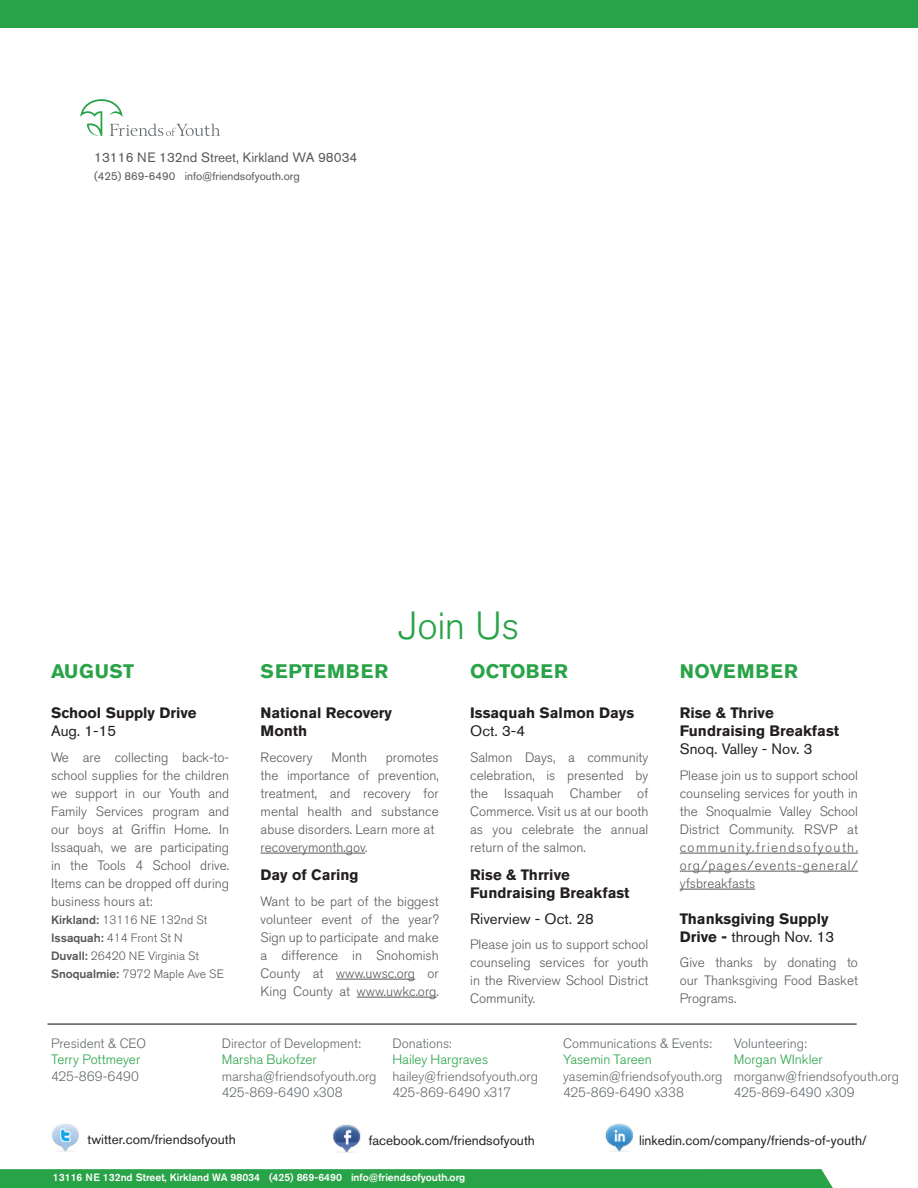
<style>
.page{position:relative;width:918px;height:1188px;background:#fff}
.page>*{position:absolute;margin:0;border:0;box-sizing:border-box;transform-origin:0 0}
.RegstrtnSmall{font:300 39px "Akzidenz Grotesk BQ";letter-spacing:-.01em;color:#29a347}
.HEADLINE{font:700 19.5px "Akzidenz Grotesk BQ";letter-spacing:.04em;color:#29a347}
.HEADLINE-2{font:700 19.5px "Akzidenz Grotesk BQ";letter-spacing:.01em;color:#29a347}
.t1{font:700 15px/18px "Akzidenz Grotesk BQ";color:#231f20}
.t2{font:15px "Akzidenz Grotesk BQ";color:#231f20}
.t3{font:300 13.5px/18px "Akzidenz Grotesk BQ";color:#57585a;text-align:justify}
.t4{font:300 13.5px "Akzidenz Grotesk BQ";color:#64696d}
.t5{font:13.5px "Akzidenz Grotesk BQ";color:#231f20}
.t6{font:300 13.5px "Akzidenz Grotesk BQ";color:#29a347}
.Paragraph_Style{font:13.5px "Akzidenz Grotesk BQ";color:#57585a}
.t7{font:300 12px "Akzidenz Grotesk BQ";color:#57585a}
.Paragraph_Style-2{font:11.4px "Akzidenz Grotesk BQ";color:#57585a}
.t8{font:500 10.5px "Akzidenz Grotesk BQ";color:#fff}
.s1{font-weight:400}
.s2{font-weight:500}
</style>
<div class="page">
<div style="left:0;top:1169px;width:833px;height:19px;background:#29a347"></div>
<div style="left:0;top:0;width:918px;height:28px;background:#29a347"></div>
<svg style="left:80px;top:99px;width:140px;height:37px"></svg>
<div style="left:47px;top:1121px;width:37px;height:34px;background:#fff;opacity:.75"></div>
<div style="left:327px;top:1122px;width:40px;height:34px;background:#fff;opacity:.75"></div>
<div style="left:599px;top:1121px;width:41px;height:34px;background:#fff;opacity:.75"></div>
<hr style="left:680px;top:853px;width:178px;height:1px;background:#57585a">
<hr style="left:680px;top:871px;width:178px;height:1px;background:#57585a">
<hr style="left:680px;top:889px;width:75px;height:1px;background:#57585a">
<hr style="left:261px;top:853px;width:104px;height:1px;background:#57585a">
<hr style="left:336px;top:979px;width:79px;height:1px;background:#57585a">
<hr style="left:357px;top:997px;width:80px;height:1px;background:#57585a">
<hr style="left:48px;top:1023px;width:809px;height:2px;background:#57585a">
<p class="Paragraph_Style" style="left:94px;top:149px;width:265px">13116 NE 132nd Street, Kirkland WA 98034</p>
<p class="Paragraph_Style-2" style="left:94px;top:169px;width:207px">(425) 869-6490 info@friendsofyouth.org</p>
<p class="HEADLINE" style="left:51px;top:660px;width:85px">AUGUST</p>
<p class="t1" style="left:51px;top:704px;width:147px">School Supply Drive<br><span class="s1">Aug. 1-15</span></p>
<p class="t3" style="left:51px;top:748px;width:180px">We are collecting back-to&shy;school supplies for the children we support in our Youth and Family Services program and our boys at Griffin Home. In Issaquah, we are participating in the Tools 4 School drive.<br>Items can be dropped off during business hours at:</p>
<p class="t7" style="left:51px;top:913px;width:158px"><span class="s2">Kirkland:</span> 13116 NE 132nd St</p>
<p class="t7" style="left:51px;top:931px;width:133px"><span class="s2">Issaquah:</span> 414 Front St N</p>
<p class="t7" style="left:51px;top:949px;width:149px"><span class="s2">Duvall:</span> 26420 NE Virginia St</p>
<p class="t7" style="left:51px;top:967px;width:174px"><span class="s2">Snoqualmie:</span> 7972 Maple Ave SE</p>
<p class="RegstrtnSmall" style="left:398px;top:604px;width:123px">Join Us</p>
<p class="HEADLINE" style="left:261px;top:660px;width:129px">SEPTEMBER</p>
<p class="t1" style="left:261px;top:704px;width:133px">National Recovery<br>Month</p>
<p class="t3" style="left:261px;top:748px;width:54px">Recovery</p>
<p class="t3" style="left:331px;top:748px;width:37px">Month</p>
<p class="t3" style="left:261px;top:748px;width:180px;text-indent:125px">promotes the importance of prevention, treatment, and recovery for mental health and substance abuse disorders. Learn more at</p>
<p class="t3" style="left:261px;top:838px;width:108px">recoverymonth.gov.</p>
<p class="t1" style="left:261px;top:866px;width:100px">Day of Caring</p>
<p class="t3" style="left:261px;top:892px;width:180px">Want to be part of the biggest volunteer event of the year?<br>Sign up to participate and make a difference in Snohomish County at www.uwsc.org or King County at www.uwkc.org.</p>
<p class="HEADLINE-2" style="left:470px;top:660px;width:99px">OCTOBER</p>
<p class="t1" style="left:470px;top:704px;width:166px">Issaquah Salmon Days</p>
<p class="t2" style="left:470px;top:722px;width:56px">Oct. 3-4</p>
<p class="t3" style="left:470px;top:748px;width:180px">Salmon Days, a community celebration, is presented by the Issaquah Chamber of Commerce. Visit us at our booth as you celebrate the annual return of the salmon.</p>
<p class="t1" style="left:470px;top:866px;width:161px">Rise &amp; Thrrive<br>Fundraising Breakfast</p>
<p class="t2" style="left:470px;top:910px;width:125px">Riverview - Oct. 28</p>
<p class="t3" style="left:470px;top:936px;width:180px">Please join us to support school counseling services for youth in the Riverview School District Community.</p>
<p class="HEADLINE" style="left:680px;top:660px;width:120px">NOVEMBER</p>
<p class="t1" style="left:680px;top:704px;width:161px">Rise &amp; Thrive<br>Fundraising Breakfast</p>
<p class="t2" style="left:680px;top:740px;width:134px">Snoq. Valley - Nov. 3</p>
<p class="t3" style="left:680px;top:766px;width:180px">Please join us to support school counseling services for youth in the Snoqualmie Valley School District Community. RSVP at community.friendsofyouth. org/pages/events-general/ yfsbreakfasts</p>
<p class="t1" style="left:680px;top:910px;width:156px">Thanksgiving Supply<br>Drive - <span class="s1">through Nov. 13</span></p>
<p class="t3" style="left:680px;top:954px;width:180px">Give thanks by donating to our Thanksgiving Food Basket Programs.</p>
<p class="t4" style="left:51px;top:1036px;width:97px">President &amp; CEO</p>
<p class="t6" style="left:51px;top:1052px;width:91px">Terry Pottmeyer</p>
<p class="t4" style="left:51px;top:1069px;width:90px">425-869-6490</p>
<p class="t4" style="left:222px;top:1036px;width:141px">Director of Development:</p>
<p class="t6" style="left:222px;top:1052px;width:96px">Marsha Bukofzer</p>
<p class="t4" style="left:222px;top:1069px;width:156px">marsha@friendsofyouth.org</p>
<p class="t4" style="left:222px;top:1085px;width:122px">425-869-6490 x308</p>
<p class="t4" style="left:392px;top:1036px;width:61px">Donations:</p>
<p class="t6" style="left:392px;top:1052px;width:97px">Hailey Hargraves</p>
<p class="t4" style="left:392px;top:1069px;width:147px">hailey@friendsofyouth.org</p>
<p class="t4" style="left:392px;top:1085px;width:120px">425-869-6490 x317</p>
<p class="t4" style="left:563px;top:1036px;width:150px">Communications &amp; Events:</p>
<p class="t6" style="left:563px;top:1052px;width:90px">Yasemin Tareen</p>
<p class="t4" style="left:563px;top:1069px;width:161px">yasemin@friendsofyouth.org</p>
<p class="t4" style="left:563px;top:1085px;width:122px">425-869-6490 x338</p>
<p class="t4" style="left:734px;top:1036px;width:75px">Volunteering:</p>
<p class="t6" style="left:734px;top:1052px;width:91px">Morgan WInkler</p>
<p class="t4" style="left:734px;top:1069px;width:167px">morganw@friendsofyouth.org</p>
<p class="t4" style="left:734px;top:1085px;width:123px">425-869-6490 x309</p>
<p class="t5" style="left:87px;top:1131px;width:150px">twitter.com/friendsofyouth</p>
<p class="t5" style="left:369px;top:1132px;width:168px">facebook.com/friendsofyouth</p>
<p class="t5" style="left:639px;top:1132px;width:229px">linkedin.com/company/friends-of-youth/</p>
<p class="t8" style="left:53px;top:1171px;width:414px">13116 NE 132nd Street, Kirkland WA 98034 (425) 869-6490 info@friendsofyouth.org</p>
</div>
